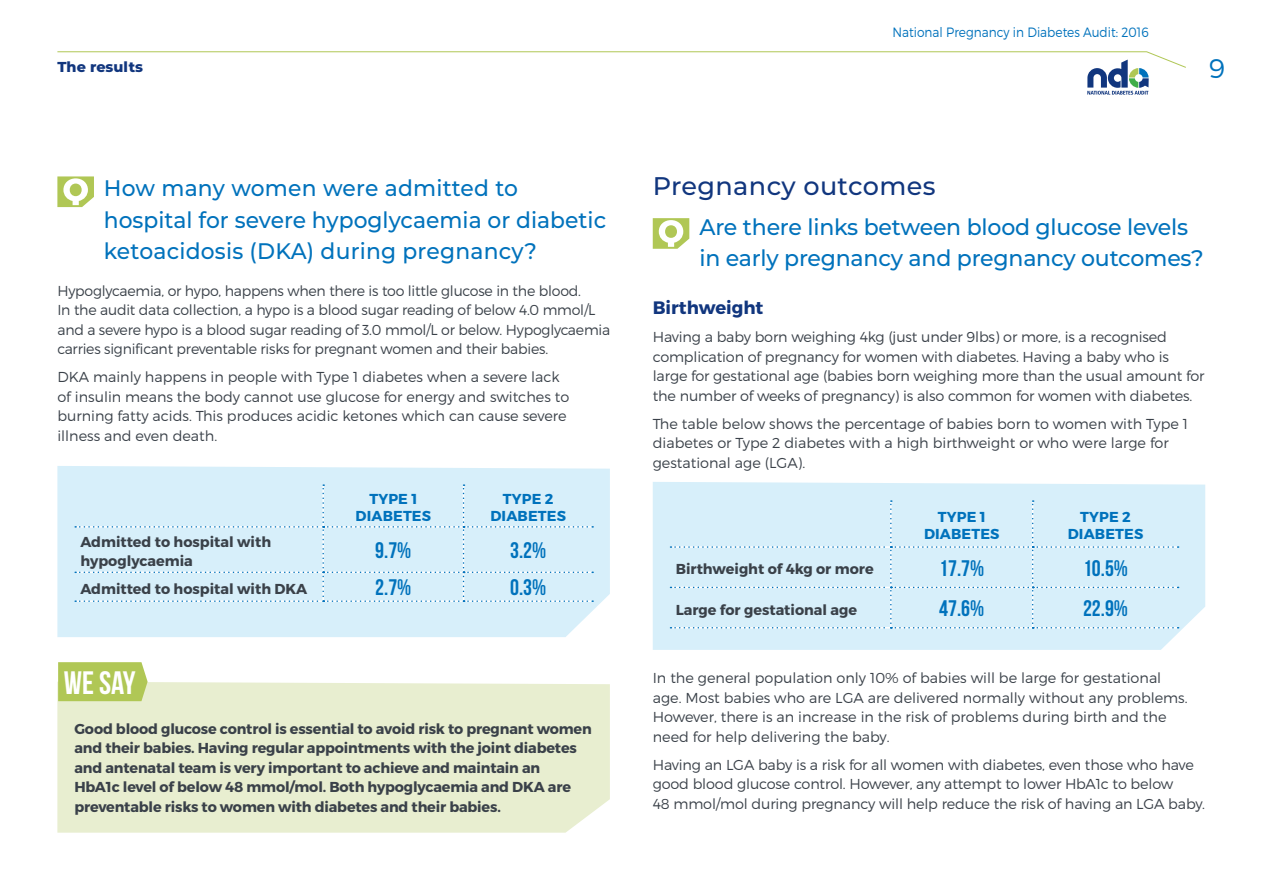
<style>
.page{position:relative;width:1263px;height:893px;background:#fff}
.page>*{position:absolute;margin:0;border:0;box-sizing:border-box;transform-origin:0 0}
.BODY{font:700 32.4px "Bebas Neue";color:#fff}
.t1{font:300 26.85px "Montserrat";color:#0072bc}
.Subhead_large{font:500 25.5px "Montserrat";letter-spacing:.015em;color:#11367e}
.Question{font:500 22.5px/31.5px "Montserrat";letter-spacing:-.005em;color:#0072bc}
.BODY-2{font:700 22.5px "Bebas Neue";color:#0072bc}
.Subhead_sm{font:700 18px "Montserrat";color:#11367e}
.BODY-3{font:300 14.4px/19.5px "Montserrat";letter-spacing:-.01em;color:#3a4149}
.BODY-4{font:700 14.4px/19.5px "Montserrat";letter-spacing:-.01em;color:#3a4149}
.BODY-5{font:700 14.4px/16.5px "Montserrat";letter-spacing:.01em;color:#0072bc;text-align:center}
.bullets{font:800 14.4px "Montserrat";color:#11367e}
.t2{font:300 13.5px "Montserrat";color:#0072bc;scale:.9 1}
</style>
<div class="page">
<svg style="left:57px;top:51px;width:1129px;height:44px"></svg>
<svg style="left:57px;top:176px;width:37px;height:31px"></svg>
<div style="left:57px;top:466px;width:553px;height:171px;background:#d7effa"></div>
<div style="left:75px;top:484px;width:518px;height:118px;background:#d7effa"></div>
<div style="left:57px;top:682px;width:553px;height:151px;background:#e8eed0"></div>
<svg style="left:58px;top:662px;width:90px;height:39px"></svg>
<svg style="left:653px;top:218px;width:36px;height:31px"></svg>
<svg style="left:653px;top:482px;width:552px;height:168px;fill:#d7effa"></svg>
<div style="left:670px;top:500px;width:508px;height:128px;background:#d7effa"></div>
<p class="bullets" style="left:57px;top:56px;width:87px">The results</p>
<p class="Question" style="left:104px;top:171px;width:504px">How many women were admitted to hospital for severe hypoglycaemia or diabetic ketoacidosis (DKA) during pregnancy?</p>
<p class="BODY-3" style="left:57px;top:280px;width:554px">Hypoglycaemia, or hypo, happens when there is too little glucose in the blood.<br>In the audit data collection, a hypo is a blood sugar reading of below 4.0 mmol/L and a severe hypo is a blood sugar reading of 3.0 mmol/L or below. Hypoglycaemia carries significant preventable risks for pregnant women and their babies.</p>
<p class="BODY-3" style="left:57px;top:367px;width:513px">DKA mainly happens in people with Type 1 diabetes when a severe lack of insulin means the body cannot use glucose for energy and switches to burning fatty acids. This produces acidic ketones which can cause severe illness and even death.</p>
<p class="BODY-5" style="left:356px;top:491px;width:77px">TYPE 1<br>DIABETES</p>
<p class="BODY-5" style="left:490px;top:491px;width:77px">TYPE 2<br>DIABETES</p>
<p class="BODY-4" style="left:80px;top:532px;width:192px">Admitted to hospital with hypoglycaemia</p>
<p class="BODY-2" style="left:375px;top:538px;width:38px">9.7%</p>
<p class="BODY-2" style="left:510px;top:538px;width:38px">3.2%</p>
<p class="BODY-4" style="left:80px;top:579px;width:228px">Admitted to hospital with DKA</p>
<p class="BODY-2" style="left:375px;top:575px;width:38px">2.7%</p>
<p class="BODY-2" style="left:510px;top:575px;width:38px">0.3%</p>
<p class="BODY" style="left:64px;top:665px;width:73px">We Say</p>
<p class="BODY-4" style="left:74px;top:719px;width:519px">Good blood glucose control is essential to avoid risk to pregnant women and their babies. Having regular appointments with the joint diabetes and antenatal team is very important to achieve and maintain an<br>HbA1c level of below 48 mmol/mol. Both hypoglycaemia and DKA are preventable risks to women with diabetes and their babies.</p>
<p class="t2" style="left:892px;top:24px;width:286px">National Pregnancy in Diabetes Audit: 2016</p>
<h2 class="t1" style="left:1209px;top:52px;width:18px">9</h2>
<p class="Subhead_large" style="left:653px;top:168px;width:284px">Pregnancy outcomes</p>
<p class="Question" style="left:699px;top:210px;width:506px">Are there links between blood glucose levels in early pregnancy and pregnancy outcomes?</p>
<p class="Subhead_sm" style="left:653px;top:297px;width:112px">Birthweight</p>
<p class="BODY-3" style="left:653px;top:327px;width:553px">Having a baby born weighing 4kg (just under 9lbs) or more, is a recognised complication of pregnancy for women with diabetes. Having a baby who is large for gestational age (babies born weighing more than the usual amount for the number of weeks of pregnancy) is also common for women with diabetes.</p>
<p class="BODY-3" style="left:653px;top:414px;width:537px">The table below shows the percentage of babies born to women with Type 1 diabetes or Type 2 diabetes with a high birthweight or who were large for gestational age (LGA).</p>
<p class="BODY-5" style="left:924px;top:509px;width:77px">TYPE 1<br>DIABETES</p>
<p class="BODY-5" style="left:1068px;top:509px;width:77px">TYPE 2<br>DIABETES</p>
<p class="BODY-4" style="left:676px;top:560px;width:199px">Birthweight of 4kg or more</p>
<p class="BODY-2" style="left:939px;top:556px;width:47px">17.7%</p>
<p class="BODY-2" style="left:1083px;top:556px;width:47px">10.5%</p>
<p class="BODY-4" style="left:676px;top:600px;width:183px">Large for gestational age</p>
<p class="BODY-2" style="left:939px;top:596px;width:47px">47.6%</p>
<p class="BODY-2" style="left:1083px;top:596px;width:47px">22.9%</p>
<p class="BODY-3" style="left:653px;top:668px;width:536px">In the general population only 10% of babies will be large for gestational age. Most babies who are LGA are delivered normally without any problems.<br>However, there is an increase in the risk of problems during birth and the need for help delivering the baby.</p>
<p class="BODY-3" style="left:653px;top:755px;width:554px">Having an LGA baby is a risk for all women with diabetes, even those who have good blood glucose control. However, any attempt to lower HbA1c to below<br>48 mmol/mol during pregnancy will help reduce the risk of having an LGA baby.</p>
</div>
